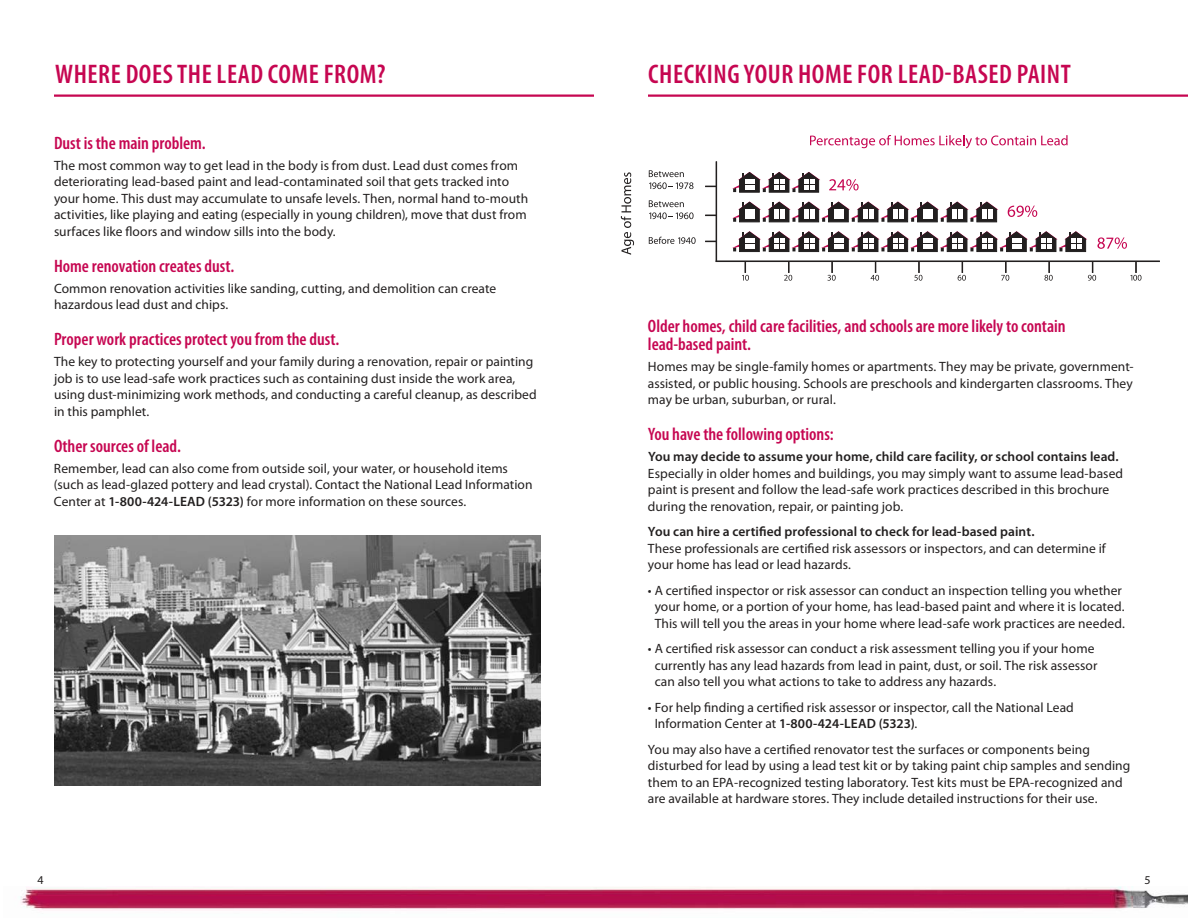
<style>
.page{position:relative;width:1188px;height:918px;background:#fff}
.page>*{position:absolute;margin:0;border:0;box-sizing:border-box;transform-origin:0 0}
.t1{font:600 condensed 27px "Myriad Pro";letter-spacing:.02em;color:#c60651}
.t2{font:600 condensed 18px/18px "Myriad Pro";color:#c60651}
.t3{font:13.5px/16.5px "Myriad Pro";letter-spacing:.005em;color:#221f1f}
.t4{font:600 13.5px "Myriad Pro";letter-spacing:.005em;color:#221f1f}
.t5{font:12px "Myriad Pro";color:#221f1f}
.s1{font-weight:600}
</style>
<div class="page">
<img style="left:55px;top:536px;width:486px;height:250px">
<svg style="left:732px;top:172px;width:88px;height:20px"></svg>
<svg style="left:732px;top:202px;width:266px;height:20px"></svg>
<svg style="left:732px;top:231px;width:355px;height:21px"></svg>
<hr style="left:716px;top:261px;width:444px;height:1px;background:#221f1f">
<hr style="left:716px;top:161px;width:1px;height:100px;background:#221f1f">
<svg style="left:742px;top:262px;width:7px;height:19px"></svg>
<svg style="left:784px;top:262px;width:8px;height:19px"></svg>
<svg style="left:827px;top:262px;width:9px;height:19px"></svg>
<svg style="left:871px;top:262px;width:8px;height:19px"></svg>
<svg style="left:914px;top:262px;width:9px;height:19px"></svg>
<svg style="left:958px;top:262px;width:8px;height:19px"></svg>
<svg style="left:1001px;top:262px;width:8px;height:19px"></svg>
<svg style="left:1044px;top:262px;width:9px;height:19px"></svg>
<svg style="left:1088px;top:262px;width:8px;height:19px"></svg>
<svg style="left:1130px;top:262px;width:12px;height:19px"></svg>
<svg style="left:649px;top:200px;width:45px;height:19px"></svg>
<svg style="left:649px;top:170px;width:45px;height:19px"></svg>
<svg style="left:649px;top:237px;width:47px;height:7px"></svg>
<svg style="left:829px;top:179px;width:30px;height:12px"></svg>
<svg style="left:1008px;top:206px;width:29px;height:11px"></svg>
<svg style="left:1097px;top:237px;width:30px;height:12px"></svg>
<svg style="left:810px;top:135px;width:258px;height:13px"></svg>
<svg style="left:621px;top:172px;width:13px;height:83px"></svg>
<hr style="left:54px;top:94px;width:540px;height:3px;background:#c60651">
<hr style="left:648px;top:94px;width:540px;height:3px;background:#c60651">
<img style="left:20px;top:886px;width:1168px;height:25px">
<h1 class="t1" style="left:55px;top:64px;width:332px">WHERE DOES THE LEAD COME FROM?</h1>
<h2 class="t2" style="left:54px;top:135px;width:153px">Dust is the main problem.</h2>
<p class="t3" style="left:54px;top:158px;width:476px">The most common way to get lead in the body is from dust. Lead dust comes from deteriorating lead-based paint and lead-contaminated soil that gets tracked into your home. This dust may accumulate to unsafe levels. Then, normal hand to-mouth activities, like playing and eating (especially in young children), move that dust from surfaces like floors and window sills into the body.</p>
<h2 class="t2" style="left:54px;top:258px;width:182px">Home renovation creates dust.</h2>
<p class="t3" style="left:54px;top:280px;width:444px">Common renovation activities like sanding, cutting, and demolition can create hazardous lead dust and chips.</p>
<h2 class="t2" style="left:54px;top:332px;width:287px">Proper work practices protect you from the dust.</h2>
<p class="t3" style="left:54px;top:354px;width:484px">The key to protecting yourself and your family during a renovation, repair or painting job is to use lead-safe work practices such as containing dust inside the work area, using dust-minimizing work methods, and conducting a careful cleanup, as described in this pamphlet.</p>
<h2 class="t2" style="left:54px;top:438px;width:128px">Other sources of lead.</h2>
<p class="t3" style="left:54px;top:461px;width:480px">Remember, lead can also come from outside soil, your water, or household items (such as lead-glazed pottery and lead crystal). Contact the National Lead Information<br>Center at <span class="s1">1-800-424-LEAD (5323)</span> for more information on these sources.</p>
<p class="t5" style="left:37px;top:875px;width:8px">4</p>
<h1 class="t1" style="left:648px;top:64px;width:424px">CHECKING YOUR HOME FOR LEAD-BASED PAINT</h1>
<h2 class="t2" style="left:648px;top:319px;width:419px">Older homes, child care facilities, and schools are more likely to contain lead-based paint.</h2>
<p class="t3" style="left:648px;top:358px;width:487px;text-align:justify">Homes may be single-family homes or apartments. They may be private, government&shy;assisted, or public housing. Schools are preschools and kindergarten classrooms. They may be urban, suburban, or rural.</p>
<h2 class="t2" style="left:648px;top:427px;width:187px">You have the following options:</h2>
<p class="t4" style="left:648px;top:452px;width:472px">You may decide to assume your home, child care facility, or school contains lead.</p>
<p class="t3" style="left:648px;top:466px;width:477px">Especially in older homes and buildings, you may simply want to assume lead-based paint is present and follow the lead-safe work practices described in this brochure during the renovation, repair, or painting job.</p>
<p class="t4" style="left:648px;top:527px;width:388px">You can hire a certified professional to check for lead-based paint.</p>
<p class="t3" style="left:648px;top:541px;width:459px">These professionals are certified risk assessors or inspectors, and can determine if your home has lead or lead hazards.</p>
<p class="t3" style="left:648px;top:582px;width:478px;text-align:center">• A certified inspector or risk assessor can conduct an inspection telling you whether your home, or a portion of your home, has lead-based paint and where it is located.<br>This will tell you the areas in your home where lead-safe work practices are needed.</p>
<p class="t3" style="left:655px;top:640px;width:444px;text-indent:-7px">• A certified risk assessor can conduct a risk assessment telling you if your home currently has any lead hazards from lead in paint, dust, or soil. The risk assessor can also tell you what actions to take to address any hazards.</p>
<p class="t3" style="left:655px;top:699px;width:421px;text-indent:-7px">• For help finding a certified risk assessor or inspector, call the National Lead<br>Information Center at <span class="s1">1-800-424-LEAD (5323)</span>.</p>
<p class="t3" style="left:648px;top:742px;width:484px">You may also have a certified renovator test the surfaces or components being disturbed for lead by using a lead test kit or by taking paint chip samples and sending them to an EPA-recognized testing laboratory. Test kits must be EPA-recognized and are available at hardware stores. They include detailed instructions for their use.</p>
<p class="t5" style="left:1144px;top:875px;width:8px">5</p>
</div>
